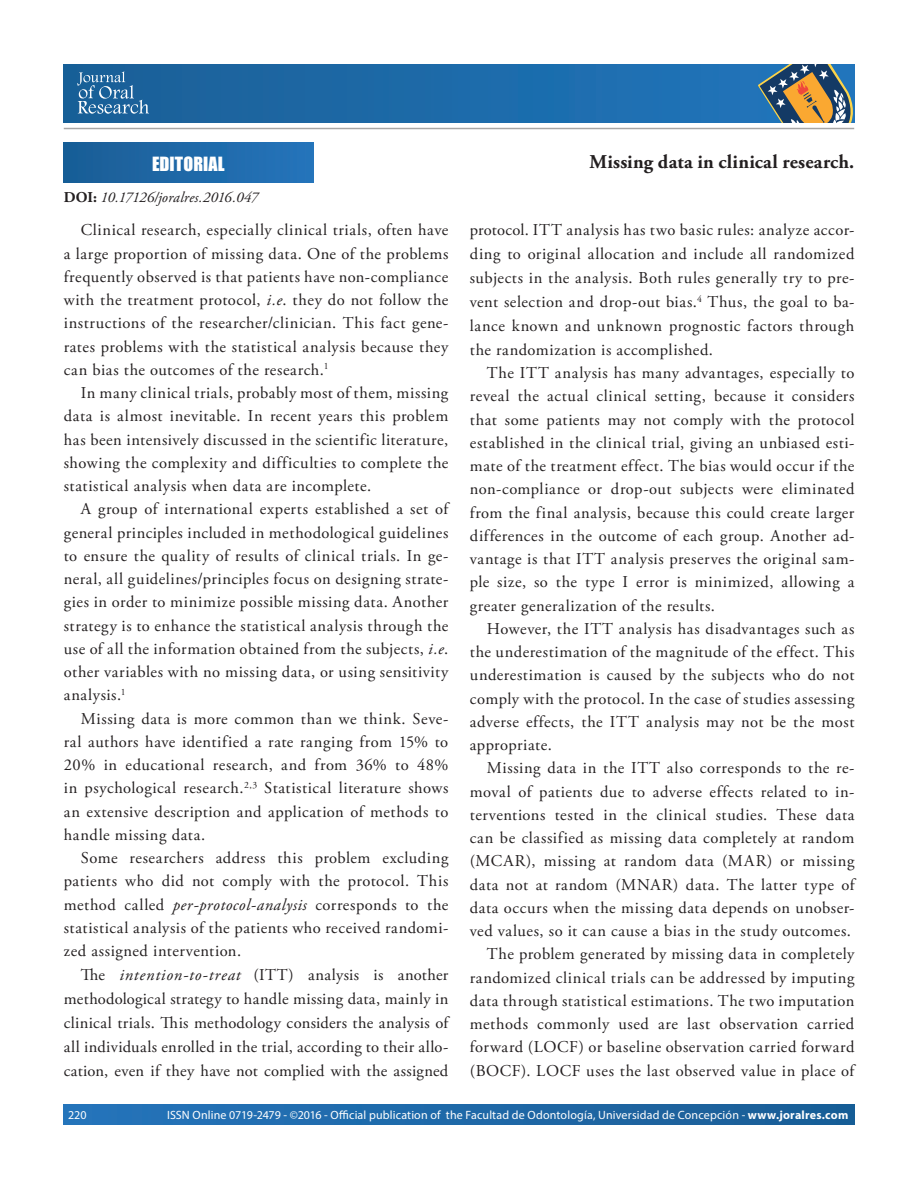
<style>
.page{position:relative;width:918px;height:1188px;background:#fff}
.page>*{position:absolute;margin:0;border:0;box-sizing:border-box;transform-origin:0 0}
.texto_parrafos_inter{font:700 19.5px "Adobe Garamond Pro";letter-spacing:.015em;color:#231f20}
.t1{font:18px "Impact";letter-spacing:.01em;color:#fff}
.texto_parrafos_inter-2{font:16.5px/23.2px "Adobe Garamond Pro";letter-spacing:.035em;color:#231f20;text-align:justify}
.texto_parrafos_inter-3{font:italic 15px "Adobe Garamond Pro";letter-spacing:.005em;color:#231f20}
.t2{font:12px "Myriad Pro";letter-spacing:.01em;color:#fff}
.s1{font-weight:700;font-style:normal}
.s2{font-style:italic}
.s3{font-weight:700}
</style>
<div class="page">
<svg style="left:64px;top:64px;width:693px;height:59px;background:#1c69a8"></svg>
<svg style="left:757px;top:64px;width:98px;height:59px;background:#6d7774"></svg>
<svg style="left:77px;top:71px;width:72px;height:43px;background:#407baa"></svg>
<hr style="left:63px;top:127px;width:792px;height:3px;background:#ebeaea">
<hr style="left:64px;top:128px;width:790px;height:1px;background:#231f20">
<div style="left:64px;top:1105px;width:790px;height:19px;background:linear-gradient(to right,#2574bb,#195d95)"></div>
<div style="left:64px;top:143px;width:249px;height:40px;background:linear-gradient(to right,#195d95,#2574bb)"></div>
<p class="t1" style="left:152px;top:147px;width:74px">EDITORIAL</p>
<p class="texto_parrafos_inter" style="left:590px;top:151px;width:266px">Missing data in clinical research.</p>
<p class="texto_parrafos_inter-3" style="left:64px;top:188px;width:196px"><span class="s1">DOI:</span> 10.17126/joralres.2016.047</p>
<p class="texto_parrafos_inter-2" style="left:64px;top:219px;width:386px;text-indent:17px">Clinical research, especially clinical trials, often have a large proportion of missing data. One of the problems frequently observed is that patients have non-compliance with the treatment protocol, <span class="s2">i.e</span>. they do not follow the instructions of the researcher/clinician. This fact gene&shy;rates problems with the statistical analysis because they can bias the outcomes of the research.<sup>1</sup></p>
<p class="texto_parrafos_inter-2" style="left:64px;top:382px;width:386px;text-indent:17px">In many clinical trials, probably most of them, missing data is almost inevitable. In recent years this problem has been intensively discussed in the scientific literature, showing the complexity and difficulties to complete the statistical analysis when data are incomplete.</p>
<p class="texto_parrafos_inter-2" style="left:64px;top:498px;width:386px;text-indent:17px">A group of international experts established a set of general principles included in methodological guidelines to ensure the quality of results of clinical trials. In ge&shy;neral, all guidelines/principles focus on designing strate&shy;gies in order to minimize possible missing data. Another strategy is to enhance the statistical analysis through the use of all the information obtained from the subjects, <span class="s2">i.e</span>. other variables with no missing data, or using sensitivity analysis.<sup>1</sup></p>
<p class="texto_parrafos_inter-2" style="left:64px;top:707px;width:386px;text-indent:17px">Missing data is more common than we think. Seve&shy;ral authors have identified a rate ranging from 15% to 20% in educational research, and from 36% to 48% in psychological research.<sup>2,3</sup> Statistical literature shows an extensive description and application of methods to handle missing data.</p>
<p class="texto_parrafos_inter-2" style="left:64px;top:847px;width:386px;text-indent:17px">Some researchers address this problem excluding patients who did not comply with the protocol. This method called <span class="s2">per-protocol-analysis</span> corresponds to the statistical analysis of the patients who received randomi&shy;zed assigned intervention.</p>
<p class="texto_parrafos_inter-2" style="left:64px;top:963px;width:386px;line-height:23.9px;text-indent:17px">The <span class="s2">intention-to-treat</span> (ITT) analysis is another methodological strategy to handle missing data, mainly in clinical trials. This methodology considers the analysis of all individuals enrolled in the trial, according to their allo&shy;cation, even if they have not complied with the assigned</p>
<p class="texto_parrafos_inter-2" style="left:470px;top:219px;width:386px;line-height:24px">protocol. ITT analysis has two basic rules: analyze accor&shy;ding to original allocation and include all randomized subjects in the analysis. Both rules generally try to pre&shy;vent selection and drop-out bias.<sup>4</sup> Thus, the goal to ba&shy;lance known and unknown prognostic factors through the randomization is accomplished.</p>
<p class="texto_parrafos_inter-2" style="left:470px;top:362px;width:386px;text-indent:17px">The ITT analysis has many advantages, especially to reveal the actual clinical setting, because it considers that some patients may not comply with the protocol established in the clinical trial, giving an unbiased esti&shy;mate of the treatment effect. The bias would occur if the non-compliance or drop-out subjects were eliminated from the final analysis, because this could create larger differences in the outcome of each group. Another ad&shy;vantage is that ITT analysis preserves the original sam&shy;ple size, so the type I error is minimized, allowing a greater generalization of the results.</p>
<p class="texto_parrafos_inter-2" style="left:470px;top:618px;width:386px;text-indent:17px">However, the ITT analysis has disadvantages such as the underestimation of the magnitude of the effect. This underestimation is caused by the subjects who do not comply with the protocol. In the case of studies assessing adverse effects, the ITT analysis may not be the most appropriate.</p>
<p class="texto_parrafos_inter-2" style="left:470px;top:757px;width:386px;text-indent:17px">Missing data in the ITT also corresponds to the re&shy;moval of patients due to adverse effects related to in&shy;terventions tested in the clinical studies. These data can be classified as missing data completely at random (MCAR), missing at random data (MAR) or missing data not at random (MNAR) data. The latter type of data occurs when the missing data depends on unobser&shy;ved values, so it can cause a bias in the study outcomes.</p>
<p class="texto_parrafos_inter-2" style="left:470px;top:943px;width:386px;text-indent:17px">The problem generated by missing data in completely randomized clinical trials can be addressed by imputing data through statistical estimations. The two imputation methods commonly used are last observation carried forward (LOCF) or baseline observation carried forward (BOCF). LOCF uses the last observed value in place of</p>
<p class="t2" style="left:68px;top:1107px;width:20px">220</p>
<p class="t2" style="left:167px;top:1107px;width:683px">ISSN Online 0719-2479 - ©2016 - Official publication of the Facultad de Odontología, Universidad de Concepción - <span class="s3">www.joralres.com</span></p>
</div>
